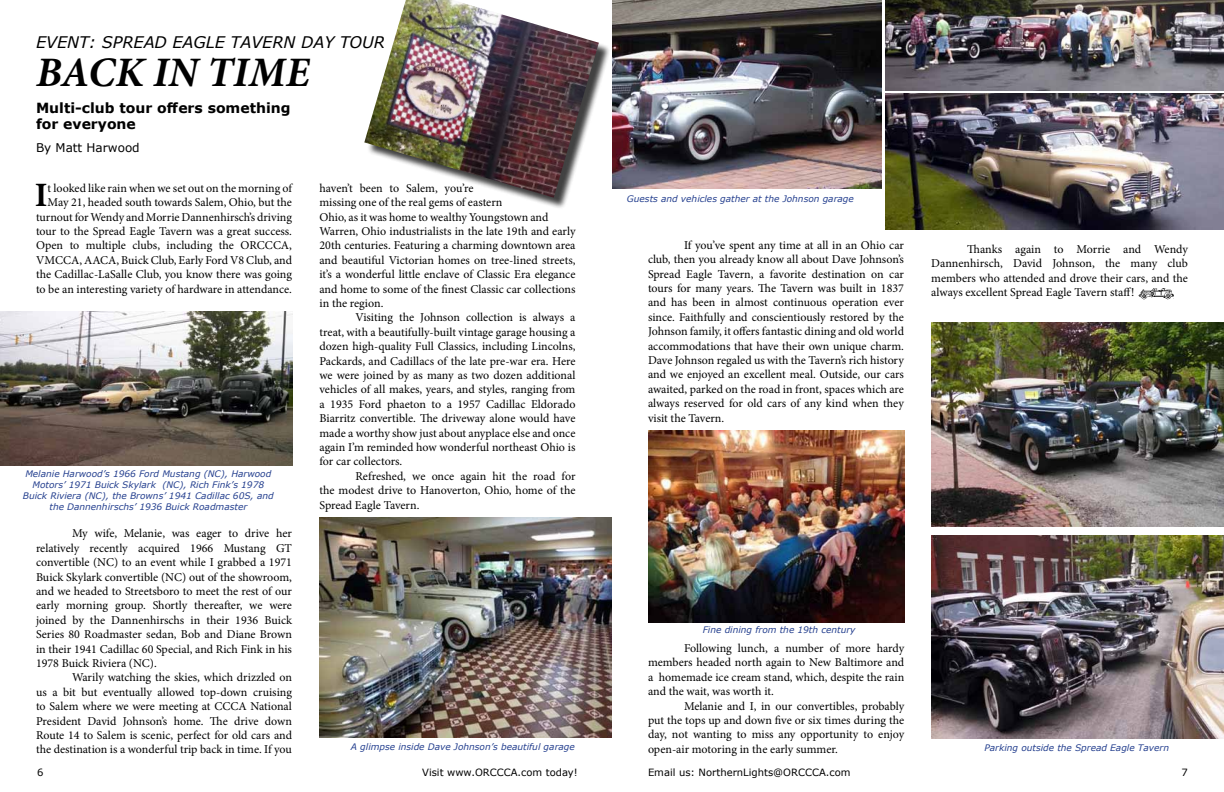
<style>
.page{position:relative;width:1224px;height:792px;background:#fff}
.page>*{position:absolute;margin:0;border:0;box-sizing:border-box;transform-origin:0 0}
.t1{font:italic 700 42px "Minion Pro";color:#000}
.t2{font:700 34.2px "Minion Pro";color:#000}
.t3{font:italic 16px "Verdana";color:#000}
.t4{font:700 14px/16.8px "Verdana";color:#000}
.t5{font:12px/14.4px "Minion Pro";color:#000;text-align:justify}
.t6{font:12px "Verdana";color:#000}
.t7{font:10px "Verdana";color:#000}
.t8{font:italic 9px/10.8px "Verdana";color:#25408f;text-align:center}
</style>
<div class="page">
<div style="left:367px;top:0;width:244px;height:210px;background:#000;opacity:.75"></div>
<img style="left:364px;top:0;width:235px;height:198px">
<img style="left:0;top:311px;width:292px;height:155px">
<img style="left:612px;top:0;width:269px;height:189px">
<img style="left:885px;top:0;width:339px;height:90px">
<img style="left:885px;top:93px;width:339px;height:136px">
<img style="left:319px;top:518px;width:293px;height:219px">
<img style="left:648px;top:431px;width:256px;height:192px">
<img style="left:931px;top:535px;width:293px;height:203px">
<img style="left:931px;top:322px;width:293px;height:204px">
<img style="left:1138px;top:288px;width:35px;height:12px">
<h3 class="t3" style="left:36px;top:31px;width:351px">EVENT: SPREAD EAGLE TAVERN DAY TOUR</h3>
<h1 class="t1" style="left:36px;top:43px;width:275px">BACK IN TIME</h1>
<p class="t4" style="left:36px;top:99px;width:256px">Multi-club tour offers something for everyone</p>
<p class="t6" style="left:36px;top:139px;width:105px">By Matt Harwood</p>
<h2 class="t2" style="left:35px;top:171px;width:14px">I</h2>
<p class="t5" style="left:36px;top:181px;width:258px;text-align:right">t looked like rain when we set out on the morning of May 21, headed south towards Salem, Ohio, but the turnout for Wendy and Morrie Dannenhirsch’s driving tour to the Spread Eagle Tavern was a great success.<br>Open to multiple clubs, including the ORCCCA, VMCCA, AACA, Buick Club, Early Ford V8 Club, and the Cadillac-LaSalle Club, you know there was going to be an interesting variety of hardware in attendance.</p>
<p class="t8" style="left:23px;top:469px;width:252px">Melanie Harwood’s 1966 Ford Mustang (NC), Harwood Motors’ 1971 Buick Skylark (NC), Rich Fink’s 1978<br>Buick Riviera (NC), the Browns’ 1941 Cadillac 60S, and the Dannenhirschs’ 1936 Buick Roadmaster</p>
<p class="t5" style="left:36px;top:526px;width:258px;text-indent:36px">My wife, Melanie, was eager to drive her relatively recently acquired 1966 Mustang GT convertible (NC) to an event while I grabbed a 1971<br>Buick Skylark convertible (NC) out of the showroom, and we headed to Streetsboro to meet the rest of our early morning group. Shortly thereafter, we were joined by the Dannenhirschs in their 1936 Buick Series 80 Roadmaster sedan, Bob and Diane Brown in their 1941 Cadillac 60 Special, and Rich Fink in his 1978 Buick Riviera (NC).</p>
<p class="t5" style="left:36px;top:670px;width:258px;text-indent:36px">Warily watching the skies, which drizzled on us a bit but eventually allowed top-down cruising to Salem where we were meeting at CCCA National President David Johnson’s home. The drive down Route 14 to Salem is scenic, perfect for old cars and the destination is a wonderful trip back in time. If you</p>
<p class="t5" style="left:320px;top:181px;width:258px;text-align:left">haven’t been to Salem, you’re<br>missing one of the real gems of eastern<br>Ohio, as it was home to wealthy Youngstown and Warren, Ohio industrialists in the late 19th and early 20th centuries. Featuring a charming downtown area and beautiful Victorian homes on tree-lined streets, it’s a wonderful little enclave of Classic Era elegance and home to some of the finest Classic car collections in the region.</p>
<p class="t5" style="left:320px;top:310px;width:258px;text-indent:36px">Visiting the Johnson collection is always a treat, with a beautifully-built vintage garage housing a dozen high-quality Full Classics, including Lincolns, Packards, and Cadillacs of the late pre-war era. Here we were joined by as many as two dozen additional vehicles of all makes, years, and styles, ranging from a 1935 Ford phaeton to a 1957 Cadillac Eldorado Biarritz convertible. The driveway alone would have made a worthy show just about anyplace else and once again I’m reminded how wonderful northeast Ohio is for car collectors.</p>
<p class="t5" style="left:320px;top:469px;width:257px;text-indent:36px">Refreshed, we once again hit the road for the modest drive to Hanoverton, Ohio, home of the Spread Eagle Tavern.</p>
<p class="t8" style="left:351px;top:741px;width:225px">A glimpse inside Dave Johnson’s beautiful garage</p>
<p class="t8" style="left:627px;top:193px;width:228px">Guests and vehicles gather at the Johnson garage</p>
<p class="t5" style="left:648px;top:238px;width:258px;text-indent:36px">If you’ve spent any time at all in an Ohio car club, then you already know all about Dave Johnson’s Spread Eagle Tavern, a favorite destination on car tours for many years. The Tavern was built in 1837 and has been in almost continuous operation ever since. Faithfully and conscientiously restored by the Johnson family, it offers fantastic dining and old world accommodations that have their own unique charm.<br>Dave Johnson regaled us with the Tavern’s rich history and we enjoyed an excellent meal. Outside, our cars awaited, parked on the road in front, spaces which are always reserved for old cars of any kind when they visit the Tavern.</p>
<p class="t5" style="left:931px;top:242px;width:258px;text-indent:36px">Thanks again to Morrie and Wendy Dannenhirsch, David Johnson, the many club members who attended and drove their cars, and the always excellent Spread Eagle Tavern staff!</p>
<p class="t8" style="left:703px;top:624px;width:154px">Fine dining from the 19th century</p>
<p class="t5" style="left:648px;top:641px;width:258px;text-indent:36px">Following lunch, a number of more hardy members headed north again to New Baltimore and a homemade ice cream stand, which, despite the rain and the wait, was worth it.</p>
<p class="t5" style="left:648px;top:699px;width:258px;text-indent:36px">Melanie and I, in our convertibles, probably put the tops up and down five or six times during the day, not wanting to miss any opportunity to enjoy open-air motoring in the early summer.</p>
<p class="t8" style="left:984px;top:742px;width:186px">Parking outside the Spread Eagle Tavern</p>
<p class="t7" style="left:37px;top:765px;width:8px">6</p>
<p class="t7" style="left:422px;top:765px;width:157px">Visit www.ORCCCA.com today!</p>
<p class="t7" style="left:648px;top:765px;width:204px">Email us: NorthernLights@ORCCCA.com</p>
<p class="t7" style="left:1182px;top:765px;width:8px">7</p>
</div>
